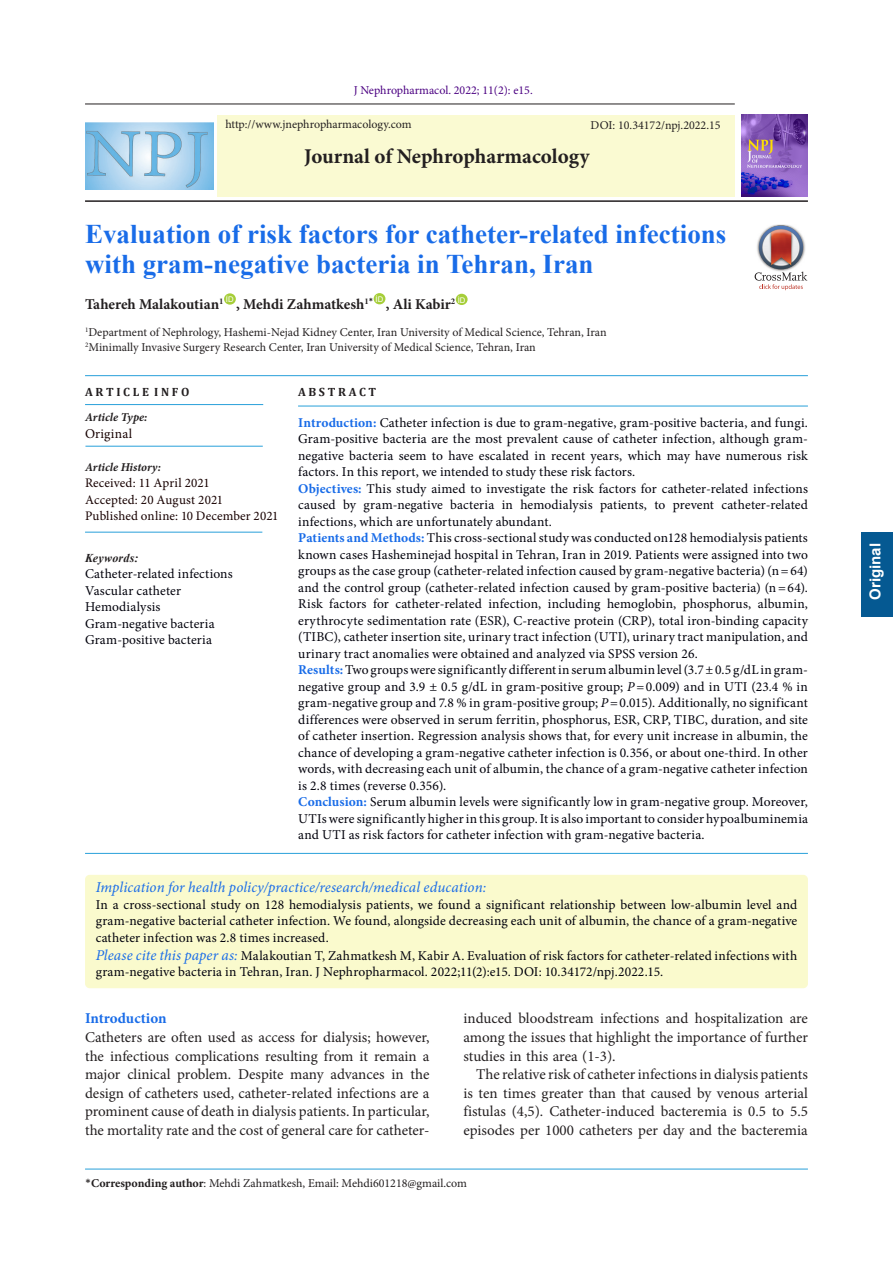
<style>
.page{position:relative;width:893px;height:1263px;background:#fff}
.page>*{position:absolute;margin:0;border:0;box-sizing:border-box;transform-origin:0 0}
.t1{font:700 27px/30px "Times New Roman";color:#196ce8}
.t2{font:700 21px "Minion Pro";color:#231f20}
.t3{font:15px/18.6px "Minion Pro";color:#231f20;text-align:justify}
.abstract{font:italic 15px "Minion Pro";letter-spacing:.005em;color:#196ce8}
.t4{font:700 15px "Minion Pro";color:#231f20}
.t5{font:700 15px "Minion Pro";letter-spacing:-.005em;color:#196ce8}
.t6{font:700 15px "Arial";color:#fff}
.abstract-2{font:13.5px/16.5px "Minion Pro";letter-spacing:.01em;color:#00000b;text-align:justify}
.t7{font:13.5px "Minion Pro";letter-spacing:.025em;color:#170000}
.t8{font:13.05px "Minion Pro";letter-spacing:.01em;color:#170000}
.t9{font:12px "Minion Pro";color:#231f20}
.t10{font:12px "Minion Pro";color:#4b0082}
.t11{font:italic 700 12px "Minion Pro";color:#231f20}
.t12{font:700 12px "Cambria";color:#231f20}
.abstract-3{font:italic 700 12px "Times New Roman";letter-spacing:.015em;color:#231f20}
.t13{font:7.8px "Arial";color:#fff}
.s1{font-weight:700;color:#196ce8}
.s2{font-style:italic}
.s3{font-style:italic;font-size:15px;color:#196ce8}
.s4{font-family:"Calibri"}
.s5{font-weight:700}
</style>
<div class="page">
<hr style="left:85px;top:104px;width:650px;height:1px;background:#231f20">
<hr style="left:85px;top:200px;width:723px;height:2px;background:#231f20">
<div style="left:217px;top:115px;width:518px;height:81px;background:#fafad2"></div>
<img style="left:741px;top:115px;width:66px;height:82px">
<div style="left:224px;top:293px;width:12px;height:12px;background:#a6ce39;border-radius:50%"></div>
<div style="left:374px;top:293px;width:11px;height:11px;background:#a6ce39;border-radius:50%"></div>
<div style="left:456px;top:294px;width:12px;height:11px;background:#a6ce39;border-radius:50%"></div>
<hr style="left:85px;top:1169px;width:723px;height:1px;background:#28a0da">
<div style="left:85px;top:875px;width:723px;height:113px;background:#fafacd;border-radius:5px"></div>
<hr style="left:298px;top:406px;width:510px;height:1px;background:#28a0da">
<hr style="left:85px;top:375px;width:723px;height:1px;background:#28a0da">
<hr style="left:85px;top:853px;width:723px;height:1px;background:#28a0da">
<hr style="left:85px;top:404px;width:178px;height:1px;background:#28a0da">
<hr style="left:85px;top:446px;width:178px;height:1px;background:#28a0da">
<div style="left:861px;top:532px;width:32px;height:85px;background:#055992"></div>
<svg style="left:755px;top:225px;width:52px;height:65px"></svg>
<hr style="left:85px;top:532px;width:177px;height:1px;background:#28a0da">
<img style="left:85px;top:122px;width:128px;height:67px">
<p class="t10" style="left:354px;top:82px;width:181px">J Nephropharmacol. 2022; 11(2): e15.</p>
<p class="t9" style="left:225px;top:116px;width:188px">http://www.jnephropharmacology.com</p>
<p class="t9" style="left:591px;top:117px;width:131px">DOI: 10.34172/npj.2022.15</p>
<p class="t2" style="left:304px;top:142px;width:287px">Journal of Nephropharmacology</p>
<p class="t1" style="left:85px;top:218px;width:643px">Evaluation of risk factors for catheter-related infections with gram-negative bacteria in Tehran, Iran</p>
<p class="t4" style="left:85px;top:294px;width:140px">Tahereh Malakoutian<sup>1</sup></p>
<p class="t13" style="left:226px;top:294px;width:9px">ID</p>
<p class="t4" style="left:236px;top:294px;width:138px">, Mehdi Zahmatkesh<sup>1</sup><sup>*</sup></p>
<p class="t13" style="left:376px;top:294px;width:9px">ID</p>
<p class="t4" style="left:386px;top:294px;width:71px">, Ali Kabir<sup>2</sup></p>
<p class="t13" style="left:458px;top:294px;width:9px">ID</p>
<p class="t9" style="left:85px;top:324px;width:523px"><sup>1</sup>Department of Nephrology, Hashemi-Nejad Kidney Center, Iran University of Medical Science, Tehran, Iran</p>
<p class="t9" style="left:85px;top:339px;width:452px"><sup>2</sup>Minimally Invasive Surgery Research Center, Iran University of Medical Science, Tehran, Iran</p>
<p class="t12" style="left:85px;top:383px;width:106px">A R T I C L E I N F O</p>
<p class="t11" style="left:85px;top:409px;width:64px">Article Type:</p>
<p class="t7" style="left:85px;top:425px;width:49px">Original</p>
<p class="t11" style="left:85px;top:458px;width:78px">Article History:</p>
<p class="t8" style="left:85px;top:474px;width:126px">Received: 11 April 2021</p>
<p class="t8" style="left:85px;top:491px;width:140px">Accepted: 20 August 2021</p>
<p class="t8" style="left:85px;top:507px;width:195px">Published online: 10 December 2021</p>
<p class="abstract-3" style="left:85px;top:549px;width:55px">Keywords:</p>
<p class="abstract-2" style="left:85px;top:566px;width:149px">Catheter-related infections</p>
<p class="abstract-2" style="left:85px;top:582px;width:98px">Vascular catheter</p>
<p class="abstract-2" style="left:85px;top:599px;width:77px">Hemodialysis</p>
<p class="abstract-2" style="left:85px;top:615px;width:131px">Gram-negative bacteria</p>
<p class="abstract-2" style="left:85px;top:632px;width:128px">Gram-positive bacteria</p>
<p class="t12" style="left:298px;top:383px;width:80px">A B S T R A C T</p>
<p class="abstract-2" style="left:298px;top:414px;width:511px"><span class="s1">Introduction:</span> Catheter infection is due to gram-negative, gram-positive bacteria, and fungi.<br>Gram-positive bacteria are the most prevalent cause of catheter infection, although gram&shy;negative bacteria seem to have escalated in recent years, which may have numerous risk factors. In this report, we intended to study these risk factors.</p>
<p class="abstract-2" style="left:298px;top:480px;width:511px"><span class="s1">Objectives:</span> This study aimed to investigate the risk factors for catheter-related infections caused by gram-negative bacteria in hemodialysis patients, to prevent catheter-related infections, which are unfortunately abundant.</p>
<p class="abstract-2" style="left:298px;top:530px;width:511px"><span class="s1">Patients and Methods:</span> This cross-sectional study was conducted on128 hemodialysis patients known cases Hasheminejad hospital in Tehran, Iran in 2019. Patients were assigned into two groups as the case group (catheter-related infection caused by gram-negative bacteria) (n=64) and the control group (catheter-related infection caused by gram-positive bacteria) (n=64).<br>Risk factors for catheter-related infection, including hemoglobin, phosphorus, albumin, erythrocyte sedimentation rate (ESR), C-reactive protein (CRP), total iron-binding capacity (TIBC), catheter insertion site, urinary tract infection (UTI), urinary tract manipulation, and urinary tract anomalies were obtained and analyzed via SPSS version 26.</p>
<p class="abstract-2" style="left:298px;top:662px;width:511px"><span class="s1">Results:</span> Two groups were significantly different in serum albumin level (3.7±0.5 g/dL in gram&shy;negative group and 3.9 ± 0.5 g/dL in gram-positive group; <span class="s2">P</span>=0.009) and in UTI (23.4 % in gram-negative group and 7.8 % in gram-positive group; <span class="s2">P</span>=0.015). Additionally, no significant differences were observed in serum ferritin, phosphorus, ESR, CRP, TIBC, duration, and site of catheter insertion. Regression analysis shows that, for every unit increase in albumin, the chance of developing a gram-negative catheter infection is 0.356, or about one-third. In other words, with decreasing each unit of albumin, the chance of a gram-negative catheter infection is 2.8 times (reverse 0.356).</p>
<p class="abstract-2" style="left:298px;top:794px;width:511px"><span class="s1">Conclusion:</span> Serum albumin levels were significantly low in gram-negative group. Moreover, UTIs were significantly higher in this group. It is also important to consider hypoalbuminemia and UTI as risk factors for catheter infection with gram-negative bacteria.</p>
<p class="abstract" style="left:96px;top:877px;width:392px">Implication for health policy/practice/research/medical education:</p>
<p class="abstract-2" style="left:96px;top:896px;width:703px">In a cross-sectional study on 128 hemodialysis patients, we found a significant relationship between low-albumin level and gram-negative bacterial catheter infection. We found, alongside decreasing each unit of albumin, the chance of a gram-negative catheter infection was 2.8 times increased.</p>
<p class="abstract-2" style="left:96px;top:947px;width:703px"><span class="s3">Please cite this paper as:</span> Malakoutian T, Zahmatkesh M, Kabir A. Evaluation of risk factors for catheter-related infections with gram-negative bacteria in Tehran, Iran. J Nephropharmacol. 2022;11(2):e15. DOI: 10.34172/npj.2022.15.</p>
<p class="t5" style="left:85px;top:1008px;width:83px">Introduction</p>
<p class="t3" style="left:85px;top:1028px;width:346px">Catheters are often used as access for dialysis; however, the infectious complications resulting from it remain a major clinical problem. Despite many advances in the design of catheters used, catheter-related infections are a prominent cause of death in dialysis patients. In particular, the mortality rate and the cost of general care for catheter-</p>
<p class="t3" style="left:463px;top:1009px;width:346px">induced bloodstream infections and hospitalization are among the issues that highlight the importance of further studies in this area (1-3).</p>
<p class="t3" style="left:463px;top:1065px;width:346px;text-indent:13px">The relative risk of catheter infections in dialysis patients is ten times greater than that caused by venous arterial fistulas (4,5). Catheter-induced bacteremia is 0.5 to 5.5 episodes per 1000 catheters per day and the bacteremia</p>
<p class="t9" style="left:85px;top:1175px;width:384px"><span class="s4">*</span><span class="s5">Corresponding author</span>: Mehdi Zahmatkesh, Email: Mehdi601218@gmail.com</p>
<p class="t6" style="left:864px;top:600px;width:58px;rotate:-90deg">Original</p>
</div>
